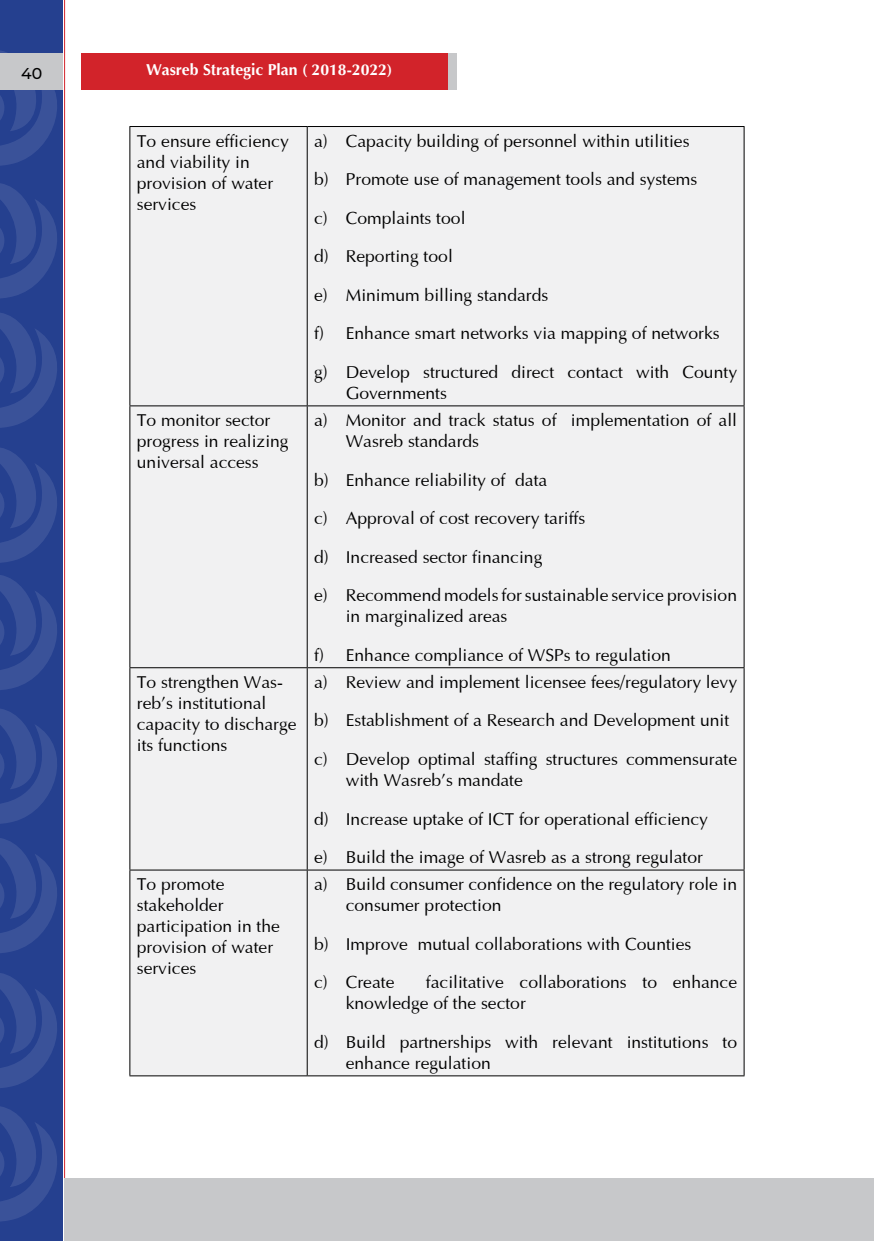
<style>
.page{position:relative;width:874px;height:1241px;background:#fff}
.page>*{position:absolute;margin:0;border:0;box-sizing:border-box;transform-origin:0 0}
.t1{font:17.5px/21px "Optima";color:#000}
.t2{font:700 15.75px "Optima";color:#fff}
.t3{font:500 15.75px "Montserrat";color:#000}
</style>
<div class="page">
<div style="left:0;top:0;width:63px;height:1240px;background:#25408f"></div>
<svg style="left:0;top:51px;width:59px;height:1171px"></svg>
<hr style="left:64px;top:0;width:1px;height:1240px;background:#d2232a">
<div style="left:0;top:53px;width:63px;height:36px;background:#c7c8ca"></div>
<div style="left:65px;top:1177px;width:808px;height:63px;background:#c7c8ca"></div>
<div style="left:91px;top:53px;width:366px;height:36px;background:#c7c8ca"></div>
<div style="left:81px;top:53px;width:366px;height:36px;background:#d2232a"></div>
<div style="left:130px;top:127px;width:613px;height:948px;background:#f1f1f2"></div>
<hr style="left:129px;top:126px;width:178px;height:1px;background:#000">
<hr style="left:129px;top:127px;width:1px;height:278px;background:#000">
<hr style="left:307px;top:126px;width:437px;height:1px;background:#000">
<hr style="left:306px;top:127px;width:1px;height:278px;background:#000">
<hr style="left:743px;top:127px;width:1px;height:278px;background:#000">
<hr style="left:129px;top:405px;width:178px;height:1px;background:#000">
<hr style="left:129px;top:406px;width:1px;height:261px;background:#000">
<hr style="left:307px;top:405px;width:437px;height:1px;background:#000">
<hr style="left:306px;top:406px;width:1px;height:261px;background:#000">
<hr style="left:743px;top:406px;width:1px;height:261px;background:#000">
<hr style="left:129px;top:667px;width:178px;height:1px;background:#000">
<hr style="left:129px;top:668px;width:1px;height:201px;background:#000">
<hr style="left:307px;top:667px;width:437px;height:1px;background:#000">
<hr style="left:306px;top:668px;width:1px;height:201px;background:#000">
<hr style="left:743px;top:668px;width:1px;height:201px;background:#000">
<hr style="left:129px;top:869px;width:178px;height:1px;background:#000">
<hr style="left:129px;top:870px;width:1px;height:205px;background:#000">
<hr style="left:307px;top:869px;width:437px;height:1px;background:#000">
<hr style="left:306px;top:870px;width:1px;height:205px;background:#000">
<hr style="left:743px;top:870px;width:1px;height:205px;background:#000">
<hr style="left:129px;top:1075px;width:178px;height:1px;background:#000">
<hr style="left:307px;top:1075px;width:437px;height:1px;background:#000">
<p class="t3" style="left:21px;top:62px;width:23px">40</p>
<p class="t2" style="left:146px;top:59px;width:247px">Wasreb Strategic Plan ( 2018-2022)</p>
<p class="t1" style="left:137px;top:129px;width:153px">To ensure efficiency and viability in provision of water services</p>
<p class="t1" style="left:314px;top:129px;width:376px">a) Capacity building of personnel within utilities</p>
<p class="t1" style="left:314px;top:167px;width:384px">b) Promote use of management tools and systems</p>
<p class="t1" style="left:314px;top:206px;width:153px">c) Complaints tool</p>
<p class="t1" style="left:314px;top:244px;width:140px">d) Reporting tool</p>
<p class="t1" style="left:314px;top:283px;width:235px">e) Minimum billing standards</p>
<p class="t1" style="left:314px;top:321px;width:406px">f) Enhance smart networks via mapping of networks</p>
<p class="t1" style="left:345px;top:360px;width:392px;text-indent:-32px">g) Develop structured direct contact with County<br>Governments</p>
<p class="t1" style="left:137px;top:408px;width:153px">To monitor sector progress in realizing universal access</p>
<p class="t1" style="left:345px;top:408px;width:392px;text-indent:-32px">a) Monitor and track status of implementation of all<br>Wasreb standards</p>
<p class="t1" style="left:314px;top:468px;width:234px">b) Enhance reliability of data</p>
<p class="t1" style="left:314px;top:506px;width:272px">c) Approval of cost recovery tariffs</p>
<p class="t1" style="left:314px;top:545px;width:229px">d) Increased sector financing</p>
<p class="t1" style="left:345px;top:583px;width:392px;text-indent:-32px">e) Recommend models for sustainable service provision in marginalized areas</p>
<p class="t1" style="left:314px;top:643px;width:358px">f) Enhance compliance of WSPs to regulation</p>
<p class="t1" style="left:137px;top:670px;width:161px">To strengthen Was&shy;reb’s institutional capacity to discharge its functions</p>
<p class="t1" style="left:314px;top:670px;width:424px">a) Review and implement licensee fees/regulatory levy</p>
<p class="t1" style="left:314px;top:708px;width:416px">b) Establishment of a Research and Development unit</p>
<p class="t1" style="left:345px;top:747px;width:392px;text-indent:-32px">c) Develop optimal staffing structures commensurate with Wasreb’s mandate</p>
<p class="t1" style="left:314px;top:806px;width:395px">d) Increase uptake of ICT for operational efficiency</p>
<p class="t1" style="left:314px;top:845px;width:390px">e) Build the image of Wasreb as a strong regulator</p>
<p class="t1" style="left:137px;top:872px;width:144px">To promote stakeholder participation in the provision of water services</p>
<p class="t1" style="left:345px;top:872px;width:392px;text-indent:-32px">a) Build consumer confidence on the regulatory role in consumer protection</p>
<p class="t1" style="left:314px;top:931px;width:378px">b) Improve mutual collaborations with Counties</p>
<p class="t1" style="left:314px;top:970px;width:82px">c) Create</p>
<p class="t1" style="left:345px;top:970px;width:392px;text-indent:80px">facilitative collaborations to enhance knowledge of the sector</p>
<p class="t1" style="left:345px;top:1029px;width:392px;text-indent:-32px">d) Build partnerships with relevant institutions to enhance regulation</p>
</div>
